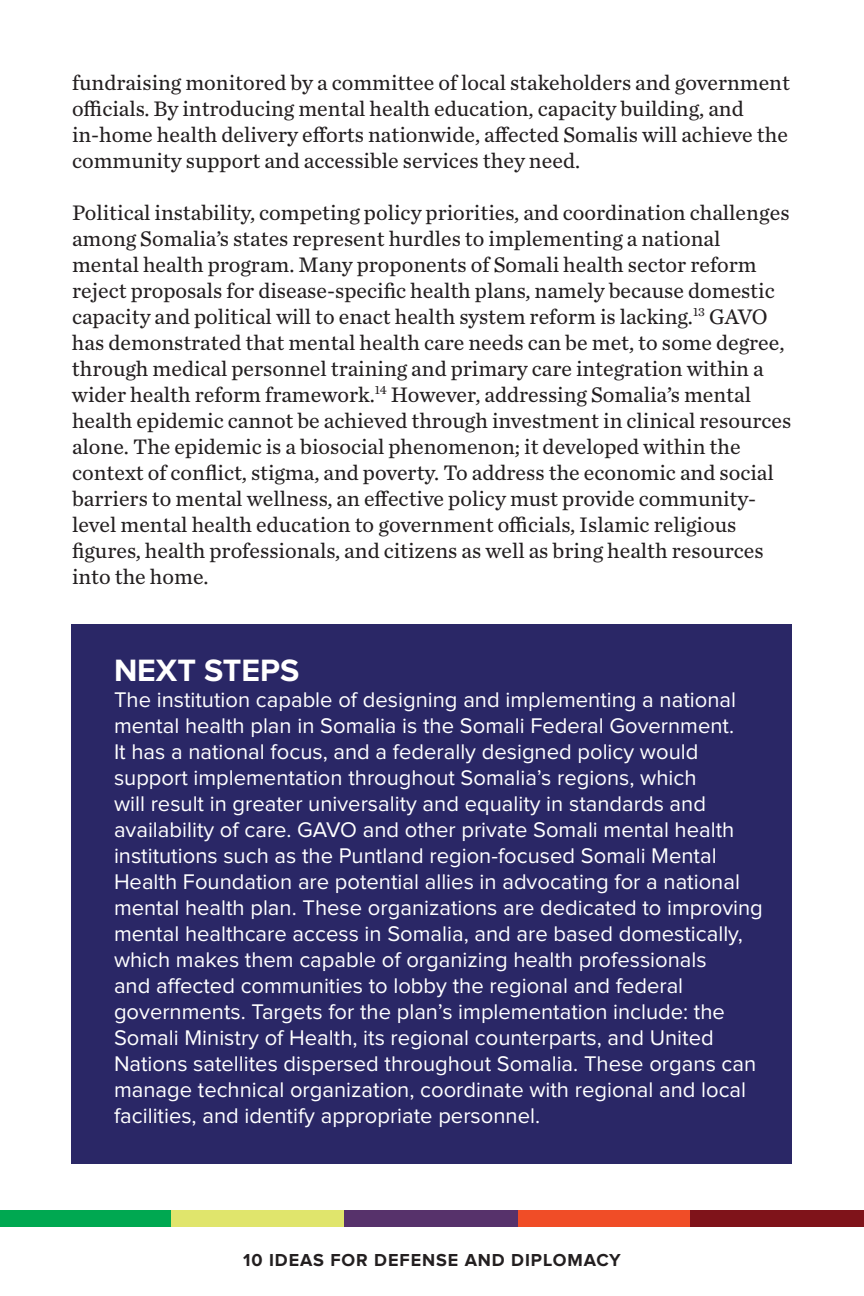
<style>
.page{position:relative;width:864px;height:1296px;background:#fff}
.page>*{position:absolute;margin:0;border:0;box-sizing:border-box;transform-origin:0 0}
.t1{font:700 32px "Proxima Nova";color:#fff}
.t2{font:22px/26px "Chronicle Text G2";color:#231f20}
.t3{font:22px/26px "Proxima Nova";color:#fff}
.t4{font:700 18px "Proxima Nova";letter-spacing:.05em;color:#231f20}
</style>
<div class="page">
<div style="left:518px;top:1210px;width:174px;height:16px;background:#f04d27"></div>
<div style="left:0;top:1210px;width:173px;height:16px;background:#00a851"></div>
<div style="left:171px;top:1210px;width:173px;height:16px;background:#e0e56c"></div>
<div style="left:345px;top:1210px;width:173px;height:16px;background:#57326b"></div>
<div style="left:691px;top:1210px;width:173px;height:16px;background:#7f131a"></div>
<div style="left:71px;top:624px;width:721px;height:540px;background:#2a2766"></div>
<p class="t2" style="left:72px;top:68px;width:720px">fundraising monitored by a committee of local stakeholders and government officials. By introducing mental health education, capacity building, and in-home health delivery efforts nationwide, affected Somalis will achieve the community support and accessible services they need.</p>
<p class="t2" style="left:72px;top:198px;width:721px">Political instability, competing policy priorities, and coordination challenges among Somalia’s states represent hurdles to implementing a national mental health program. Many proponents of Somali health sector reform reject proposals for disease-specific health plans, namely because domestic capacity and political will to enact health system reform is lacking.<sup>13</sup> GAVO has demonstrated that mental health care needs can be met, to some degree, through medical personnel training and primary care integration within a wider health reform framework.<sup>14</sup> However, addressing Somalia’s mental health epidemic cannot be achieved through investment in clinical resources alone. The epidemic is a biosocial phenomenon; it developed within the context of conflict, stigma, and poverty. To address the economic and social barriers to mental wellness, an effective policy must provide community&shy;level mental health education to government officials, Islamic religious figures, health professionals, and citizens as well as bring health resources into the home.</p>
<h1 class="t1" style="left:114px;top:656px;width:187px">NEXT STEPS</h1>
<p class="t3" style="left:114px;top:688px;width:650px">The institution capable of designing and implementing a national mental health plan in Somalia is the Somali Federal Government.<br>It has a national focus, and a federally designed policy would support implementation throughout Somalia’s regions, which<br>will result in greater universality and equality in standards and availability of care. GAVO and other private Somali mental health institutions such as the Puntland region-focused Somali Mental Health Foundation are potential allies in advocating for a national mental health plan. These organizations are dedicated to improving mental healthcare access in Somalia, and are based domestically, which makes them capable of organizing health professionals<br>and affected communities to lobby the regional and federal governments. Targets for the plan’s implementation include: the Somali Ministry of Health, its regional counterparts, and United Nations satellites dispersed throughout Somalia. These organs can manage technical organization, coordinate with regional and local facilities, and identify appropriate personnel.</p>
<p class="t4" style="left:243px;top:1252px;width:379px">10 IDEAS FOR DEFENSE AND DIPLOMACY</p>
</div>
